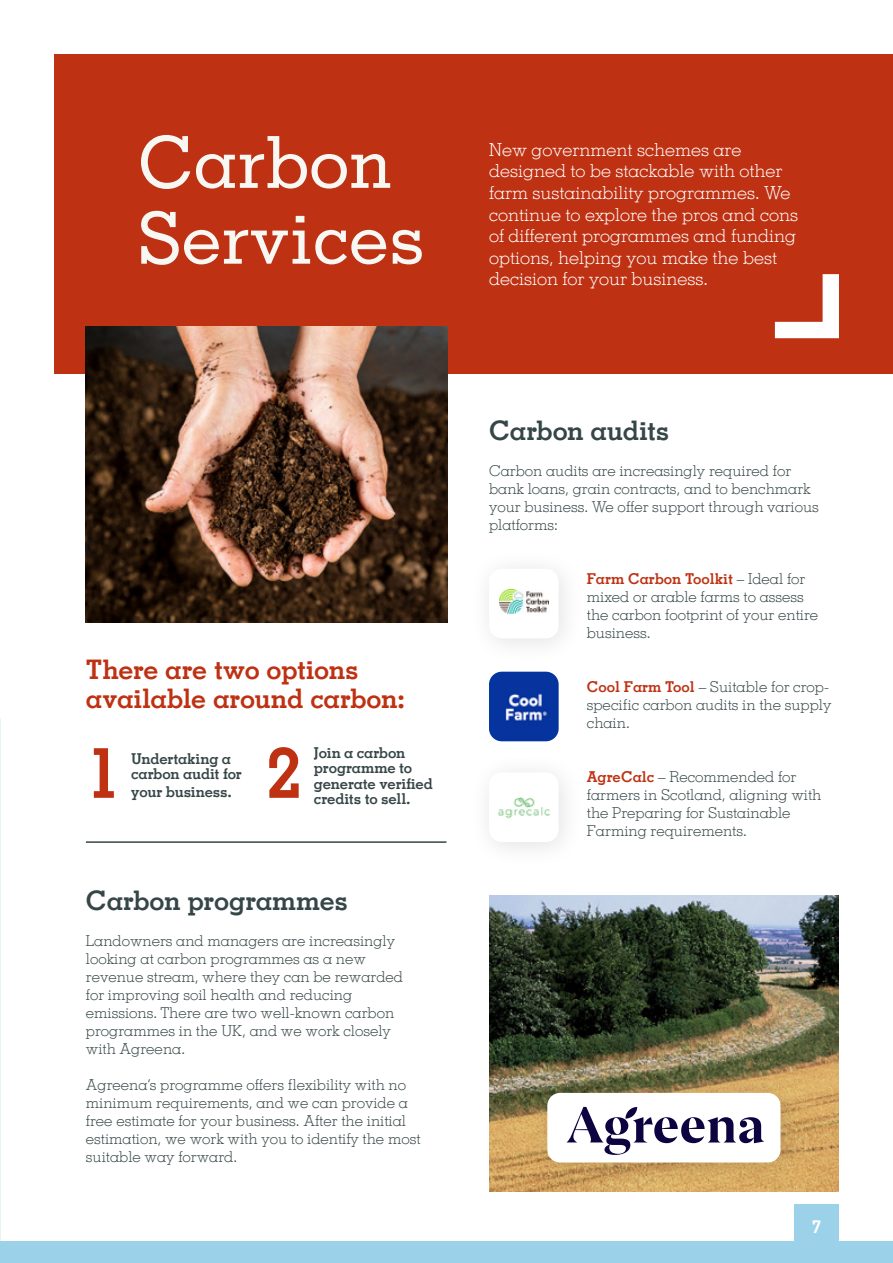
<style>
.page{position:relative;width:893px;height:1263px;background:#fff}
.page>*{position:absolute;margin:0;border:0;box-sizing:border-box;transform-origin:0 0}
.t1{font:500 71.7px/75.9px "Memphis LT";color:#f7f8f3}
.t2{font:700 70.2px "Memphis LT";color:#be3112}
.t3{font:700 27px/28.5px "Memphis LT";letter-spacing:-.01em;color:#be3112}
.t4{font:700 27px "Memphis LT";letter-spacing:-.01em;color:#364647}
.t5{font:300 18px/21.6px "Memphis LT";color:#fff}
.t6{font:700 18px "Memphis LT";color:#fff}
.t7{font:300 15px/18px "Memphis LT";color:#364647}
.t8{font:700 15px/15.3px "Memphis LT";letter-spacing:-.01em;color:#364647}
.s1{font-weight:700;color:#be3112}
</style>
<div class="page">
<div style="left:54px;top:54px;width:839px;height:319px;background:#be3112"></div>
<img style="left:0;top:719px;width:1px;height:544px">
<img style="left:86px;top:326px;width:361px;height:297px">
<img style="left:489px;top:895px;width:350px;height:296px">
<div style="left:0;top:1242px;width:893px;height:21px;background:#9bd2e9"></div>
<svg style="left:774px;top:274px;width:65px;height:65px"></svg>
<div style="left:489px;top:672px;width:70px;height:69px;background:#06349e;border-radius:13px"></div>
<div style="left:527px;top:1073px;width:280px;height:116px;background:#000;opacity:.12"></div>
<div style="left:547px;top:1093px;width:233px;height:69px;background:#fff;border-radius:13px"></div>
<img style="left:499px;top:590px;width:49px;height:23px">
<img style="left:505px;top:693px;width:43px;height:32px">
<img style="left:497px;top:797px;width:54px;height:22px">
<div style="left:794px;top:1204px;width:45px;height:46px;background:#9bd2e9"></div>
<svg style="left:567px;top:1107px;width:197px;height:48px"></svg>
<hr style="left:86px;top:841px;width:360px;height:2px;background:#364647">
<h1 class="t1" style="left:138px;top:124px;width:288px">Carbon<br>Services</h1>
<p class="t5" style="left:489px;top:138px;width:311px">New government schemes are designed to be stackable with other farm sustainability programmes. We continue to explore the pros and cons of different programmes and funding options, helping you make the best decision for your business.</p>
<h3 class="t4" style="left:489px;top:413px;width:182px">Carbon audits</h3>
<p class="t7" style="left:489px;top:462px;width:331px">Carbon audits are increasingly required for bank loans, grain contracts, and to benchmark your business. We offer support through various platforms:</p>
<h3 class="t3" style="left:86px;top:655px;width:320px">There are two options available around carbon:</h3>
<h2 class="t2" style="left:86px;top:729px;width:37px">1</h2>
<h2 class="t2" style="left:267px;top:729px;width:37px">2</h2>
<p class="t8" style="left:131px;top:750px;width:112px">Undertaking a carbon audit for</p>
<p class="t8" style="left:131px;top:784px;width:102px">your business.</p>
<p class="t8" style="left:314px;top:745px;width:121px">Join a carbon programme to generate verified credits to sell.</p>
<h3 class="t4" style="left:86px;top:884px;width:264px">Carbon programmes</h3>
<p class="t7" style="left:86px;top:932px;width:319px">Landowners and managers are increasingly looking at carbon programmes as a new revenue stream, where they can be rewarded for improving soil health and reducing emissions. There are two well-known carbon programmes in the UK, and we work closely with Agreena.</p>
<p class="t7" style="left:86px;top:1076px;width:336px">Agreena’s programme offers flexibility with no minimum requirements, and we can provide a free estimate for your business. After the initial estimation, we work with you to identify the most suitable way forward.</p>
<p class="t7" style="left:587px;top:570px;width:233px"><span class="s1">Farm Carbon Toolkit</span> – Ideal for mixed or arable farms to assess the carbon footprint of your entire business.</p>
<p class="t7" style="left:587px;top:678px;width:246px"><span class="s1">Cool Farm Tool</span> – Suitable for crop&shy;specific carbon audits in the supply chain.</p>
<p class="t7" style="left:587px;top:768px;width:236px"><span class="s1">AgreCalc</span> – Recommended for farmers in Scotland, aligning with the Preparing for Sustainable<br>Farming requirements.</p>
<p class="t6" style="left:812px;top:1216px;width:10px">7</p>
</div>
